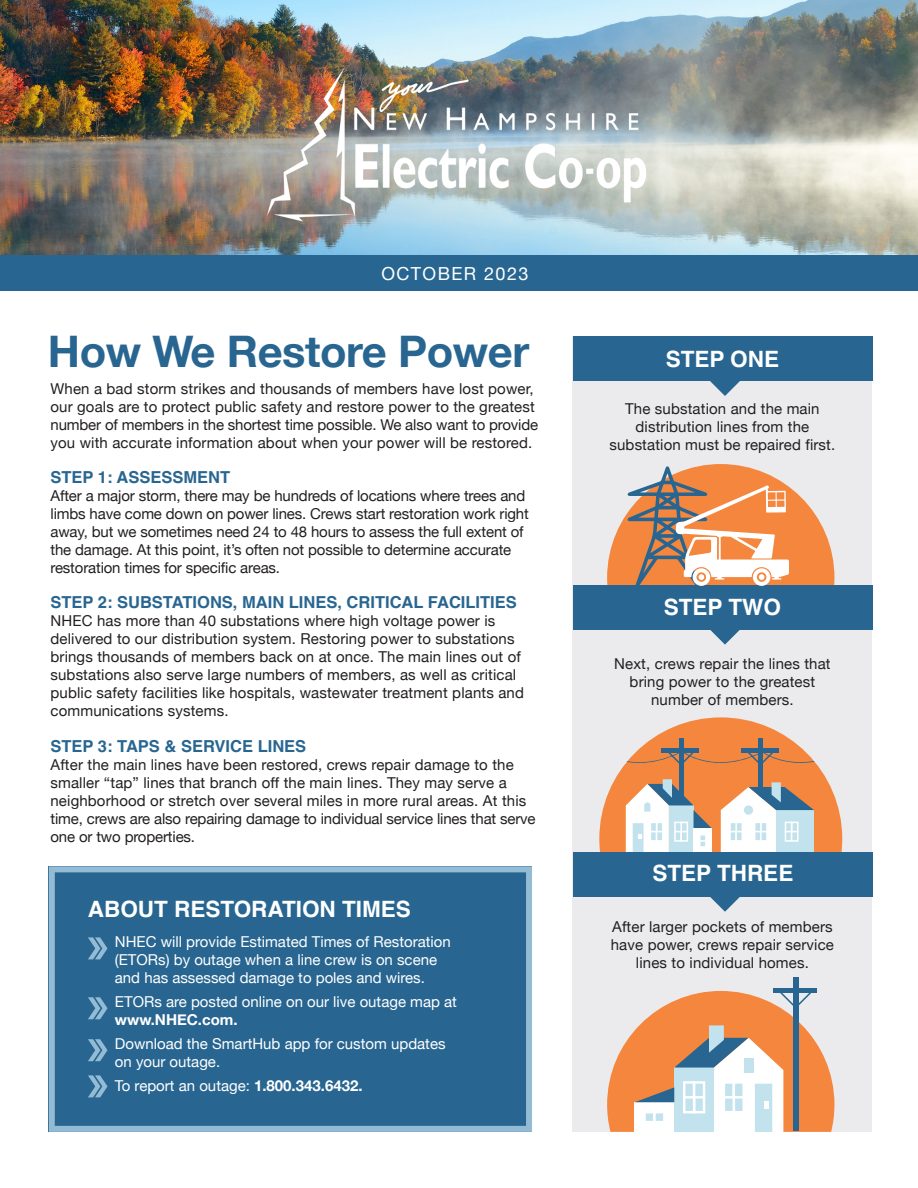
<style>
.page{position:relative;width:918px;height:1188px;background:#fff}
.page>*{position:absolute;margin:0;border:0;box-sizing:border-box;transform-origin:0 0}
.t1{font:700 43.5px "Helvetica Neue";letter-spacing:-.01em;color:#286691}
.t2{font:700 22.5px "Helvetica";color:#fff}
.t3{font:18px "Helvetica Neue";letter-spacing:.08em;color:#fff}
.t4{font:700 16.5px "Helvetica";color:#286691}
.t5{font:15px/18px "Helvetica Neue";letter-spacing:.01em;color:#231f20}
.t6{font:15px/18px "Helvetica Neue";letter-spacing:-.01em;color:#231f20}
.t7{font:15px/18px "Helvetica Neue";color:#fff}
.t8{font:700 15px "Helvetica Neue";color:#fff}
.s1{font-weight:700}
</style>
<div class="page">
<img style="left:0;top:0;width:918px;height:255px">
<img style="left:266px;top:67px;width:379px;height:154px">
<div style="left:0;top:255px;width:918px;height:36px;background:#286691"></div>
<div style="left:573px;top:337px;width:299px;height:795px;background:#e6e7e9"></div>
<div style="left:573px;top:585px;width:299px;height:44px;background:#286691"></div>
<div style="left:573px;top:336px;width:299px;height:45px;background:#286691"></div>
<div style="left:793px;top:978px;width:5px;height:153px;background:#286691"></div>
<hr style="left:773px;top:989px;width:44px;height:4px;background:#286691">
<svg style="left:607px;top:991px;width:227px;height:141px"></svg>
<div style="left:573px;top:852px;width:299px;height:45px;background:#286691"></div>
<svg style="left:599px;top:717px;width:243px;height:135px"></svg>
<svg style="left:607px;top:464px;width:227px;height:122px"></svg>
<svg style="left:49px;top:866px;width:483px;height:266px;background:#306c96"></svg>
<svg style="left:710px;top:381px;width:30px;height:15px"></svg>
<svg style="left:710px;top:629px;width:30px;height:16px"></svg>
<svg style="left:710px;top:897px;width:30px;height:15px"></svg>
<p class="t3" style="left:381px;top:260px;width:149px">OCTOBER 2023</p>
<h1 class="t1" style="left:48px;top:318px;width:483px">How We Restore Power</h1>
<p class="t5" style="left:50px;top:381px;width:489px">When a bad storm strikes and thousands of members have lost power, our goals are to protect public safety and restore power to the greatest number of members in the shortest time possible. We also want to provide you with accurate information about when your power will be restored.</p>
<p class="t4" style="left:50px;top:467px;width:181px">STEP 1: ASSESSMENT</p>
<p class="t6" style="left:50px;top:488px;width:480px">After a major storm, there may be hundreds of locations where trees and limbs have come down on power lines. Crews start restoration work right away, but we sometimes need 24 to 48 hours to assess the full extent of the damage. At this point, it’s often not possible to determine accurate restoration times for specific areas.</p>
<p class="t4" style="left:50px;top:592px;width:468px">STEP 2: SUBSTATIONS, MAIN LINES, CRITICAL FACILITIES</p>
<p class="t5" style="left:50px;top:612px;width:475px">NHEC has more than 40 substations where high voltage power is delivered to our distribution system. Restoring power to substations brings thousands of members back on at once. The main lines out of substations also serve large numbers of members, as well as critical public safety facilities like hospitals, wastewater treatment plants and communications systems.</p>
<p class="t4" style="left:50px;top:737px;width:257px">STEP 3: TAPS &amp; SERVICE LINES</p>
<p class="t5" style="left:50px;top:757px;width:487px">After the main lines have been restored, crews repair damage to the smaller “tap” lines that branch off the main lines. They may serve a neighborhood or stretch over several miles in more rural areas. At this time, crews are also repairing damage to individual service lines that serve one or two properties.</p>
<h2 class="t2" style="left:88px;top:895px;width:324px">ABOUT RESTORATION TIMES</h2>
<p class="t7" style="left:115px;top:934px;width:337px">NHEC will provide Estimated Times of Restoration (ETORs) by outage when a line crew is on scene and has assessed damage to poles and wires.</p>
<p class="t7" style="left:115px;top:994px;width:344px">ETORs are posted online on our live outage map at</p>
<p class="t8" style="left:115px;top:1008px;width:124px">www.NHEC.com.</p>
<p class="t7" style="left:115px;top:1036px;width:332px">Download the SmartHub app for custom updates on your outage.</p>
<p class="t7" style="left:115px;top:1078px;width:249px">To report an outage: <span class="s1">1.800.343.6432.</span></p>
<h2 class="t2" style="left:666px;top:345px;width:115px">STEP ONE</h2>
<p class="t5" style="left:609px;top:400px;width:227px;text-align:center">The substation and the main distribution lines from the substation must be repaired first.</p>
<h2 class="t2" style="left:664px;top:594px;width:119px">STEP TWO</h2>
<p class="t5" style="left:614px;top:655px;width:218px;text-align:center">Next, crews repair the lines that bring power to the greatest number of members.</p>
<h2 class="t2" style="left:652px;top:860px;width:142px">STEP THREE</h2>
<p class="t5" style="left:611px;top:919px;width:225px;text-align:center">After larger pockets of members have power, crews repair service lines to individual homes.</p>
</div>
